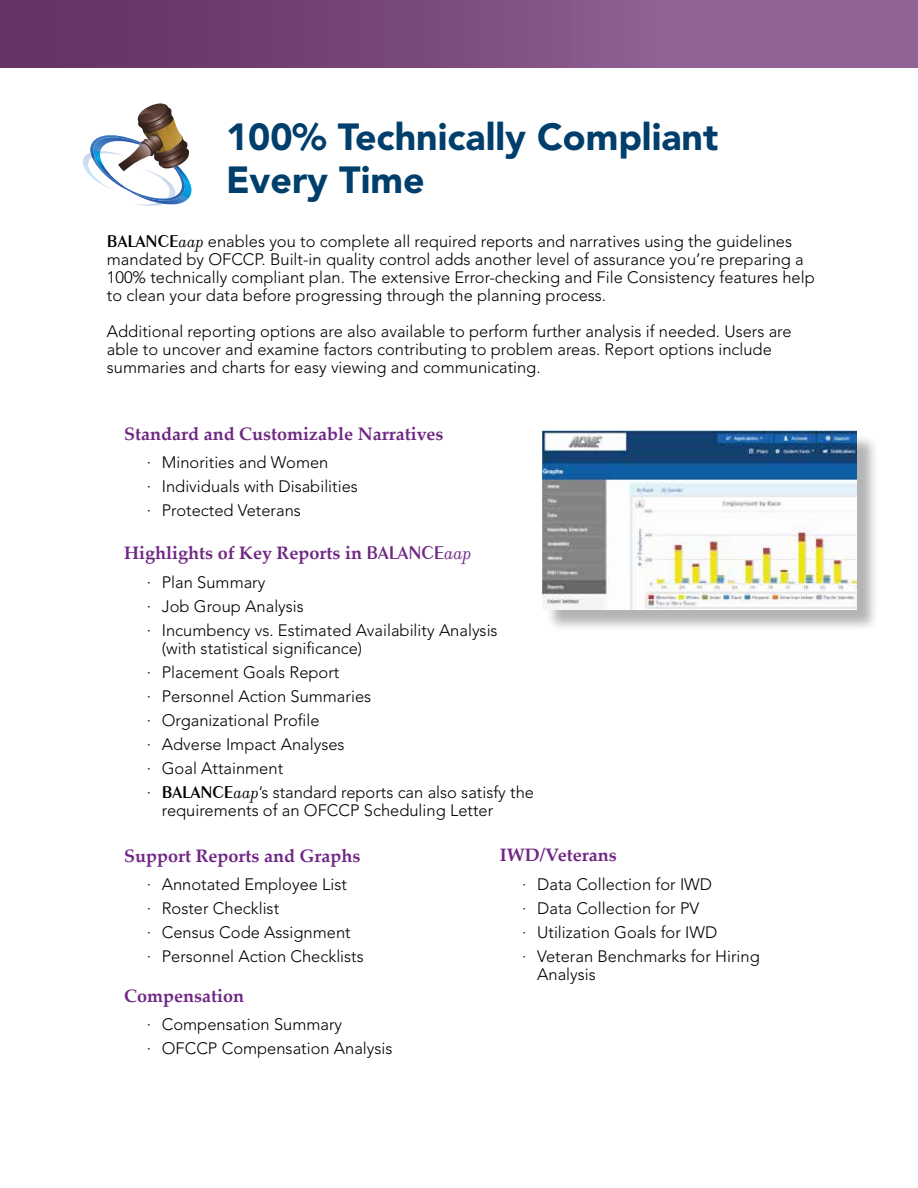
<style>
.page{position:relative;width:918px;height:1188px;background:#fff}
.page>*{position:absolute;margin:0;border:0;box-sizing:border-box;transform-origin:0 0}
.t1{font:900 37.5px/43.5px "Avenir LT Std";color:#003e6b}
.t2{font:700 18px "Palatino Linotype";color:#702784}
.t3{font:300 16.5px/24px "Avenir LT Std";color:#000}
.s1{font-family:"Exotic 350 BT";font-weight:600;font-size:18px}
.s2{font-family:"Filosofia";font-weight:400;font-style:italic;font-size:18px}
.s3{font-family:"Exotic 350 BT";font-weight:600;font-size:19.5px}
.s4{font-family:"Filosofia";font-weight:400;font-style:italic;font-size:19.5px}
</style>
<div class="page">
<div style="left:0;top:0;width:918px;height:67px;background:linear-gradient(to right,#632f61,#986b9f)"></div>
<svg style="left:83px;top:103px;width:109px;height:103px"></svg>
<div style="left:545px;top:434px;width:335px;height:198px;background:#000;opacity:.3"></div>
<img style="left:542px;top:430px;width:315px;height:180px">
<hr style="left:0;top:0;width:4px;height:67px;background:#673366">
<h1 class="t1" style="left:226px;top:115px;width:494px">100% Technically Compliant<br>Every Time</h1>
<p class="t3" style="left:107px;top:233px;width:709px;line-height:18px"><span class="s1">BALANCE</span><span class="s2">aap</span> enables you to complete all required reports and narratives using the guidelines mandated by OFCCP. Built-in quality control adds another level of assurance you’re preparing a 100% technically compliant plan. The extensive Error-checking and File Consistency features help to clean your data before progressing through the planning process.</p>
<p class="t3" style="left:107px;top:323px;width:686px;line-height:18px">Additional reporting options are also available to perform further analysis if needed. Users are able to uncover and examine factors contributing to problem areas. Report options include summaries and charts for easy viewing and communicating.</p>
<p class="t2" style="left:124px;top:421px;width:321px">Standard and Customizable Narratives</p>
<p class="t3" style="left:147px;top:451px;width:213px">· Minorities and Women<br>· Individuals with Disabilities · Protected Veterans</p>
<p class="t2" style="left:124px;top:541px;width:349px">Highlights of Key Reports in <span class="s3">BALANCE</span><span class="s4">aap</span></p>
<p class="t3" style="left:147px;top:570px;width:352px">· Plan Summary<br>· Job Group Analysis<br>· Incumbency vs. Estimated Availability Analysis</p>
<p class="t3" style="left:147px;top:636px;width:389px;text-indent:15px">(with statistical significance)<br>· Placement Goals Report<br>· Personnel Action Summaries<br>· Organizational Profile<br>· Adverse Impact Analyses<br>· Goal Attainment<br>· <span class="s1">BALANCE</span><span class="s2">aap</span>’s standard reports can also satisfy the</p>
<p class="t3" style="left:162px;top:798px;width:333px">requirements of an OFCCP Scheduling Letter</p>
<p class="t2" style="left:124px;top:843px;width:238px">Support Reports and Graphs</p>
<p class="t3" style="left:147px;top:872px;width:219px">· Annotated Employee List<br>· Roster Checklist<br>· Census Code Assignment<br>· Personnel Action Checklists</p>
<p class="t2" style="left:124px;top:983px;width:121px">Compensation</p>
<p class="t3" style="left:147px;top:1013px;width:247px">· Compensation Summary<br>· OFCCP Compensation Analysis</p>
<p class="t2" style="left:500px;top:842px;width:119px">IWD/Veterans</p>
<p class="t3" style="left:522px;top:872px;width:239px">· Data Collection for IWD<br>· Data Collection for PV<br>· Utilization Goals for IWD<br>· Veteran Benchmarks for Hiring</p>
<p class="t3" style="left:537px;top:962px;width:60px">Analysis</p>
</div>
